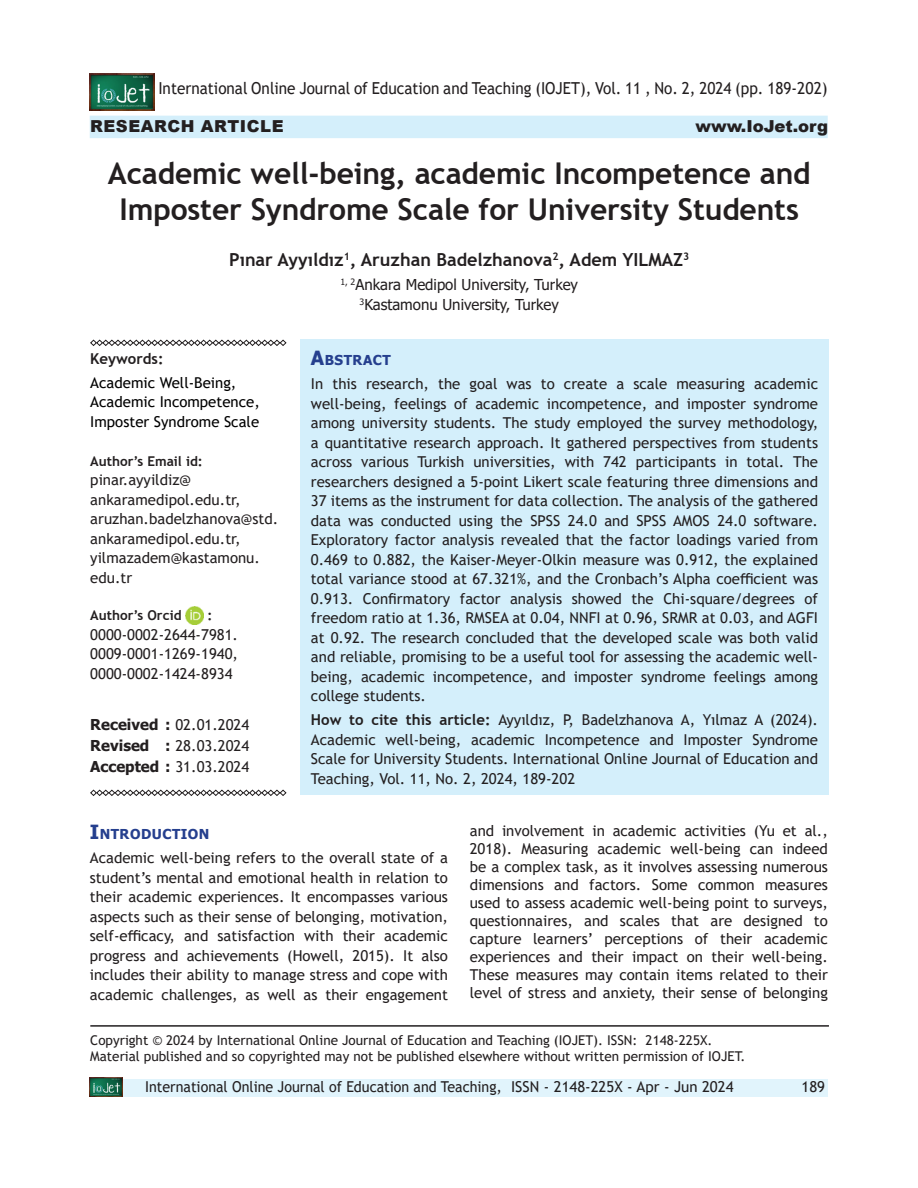
<style>
.page{position:relative;width:918px;height:1188px;background:#fff}
.page>*{position:absolute;margin:0;border:0;box-sizing:border-box;transform-origin:0 0}
.t1{font:700 30px/36px "Trebuchet MS";letter-spacing:-.005em;color:#231f20;text-align:center}
.t2{font:700 18px "Trebuchet MS";color:#231f20}
.t3{font:16.5px "Trebuchet MS";color:#231f20;scale:.93 1}
.t4{font:900 16.5px "Arial";letter-spacing:.035em;color:#231f20}
.t5{font:900 16.5px "Arial";color:#231f20}
.t6{font:15px/19.5px "Trebuchet MS";color:#231f20;text-align:justify}
.t7{font:15px "Trebuchet MS";color:#231f20;scale:.95 1}
.t8{font:15px/19.5px "Trebuchet MS";color:#000}
.t9{font:15px/19.5px "Tahoma";color:#231f20;text-align:center}
.t10{font:700 15px "Trebuchet MS";color:#231f20}
.t11{font:700 13.65px "Tahoma";letter-spacing:.035em;color:#253f8e}
.t12{font:13.5px/16.5px "Trebuchet MS";color:#231f20}
.t13{font:700 13.5px "Trebuchet MS";color:#231f20}
.s1{font-family:"Tahoma";font-weight:700}
.s2{font-size:19.5px}
.s3{font-weight:700}
</style>
<div class="page">
<div style="left:124px;top:1079px;width:704px;height:18px;background:#e1f4fc"></div>
<img style="left:90px;top:1078px;width:32px;height:19px">
<svg style="left:90px;top:339px;width:197px;height:7px"></svg>
<svg style="left:90px;top:789px;width:197px;height:7px"></svg>
<img style="left:186px;top:607px;width:18px;height:18px">
<div style="left:90px;top:116px;width:738px;height:22px;background:#d4effb"></div>
<div style="left:300px;top:340px;width:529px;height:455px;background:#d4effb"></div>
<img style="left:90px;top:73px;width:65px;height:38px">
<hr style="left:90px;top:1025px;width:739px;height:2px;background:#231f20">
<p class="t3" style="left:158px;top:78px;width:721px">International Online Journal of Education and Teaching (IOJET), Vol. 11 , No. 2, 2024 (pp. 189-202)</p>
<p class="t4" style="left:90px;top:114px;width:195px">RESEARCH ARTICLE</p>
<p class="t5" style="left:696px;top:114px;width:134px">www.IoJet.org</p>
<h1 class="t1" style="left:108px;top:156px;width:704px">Academic well-being, academic Incompetence and<br>Imposter Syndrome Scale for University Students</h1>
<p class="t2" style="left:229px;top:248px;width:462px">Pınar Ayyıldız<sup>1</sup>, Aruzhan Badelzhanova<sup>2</sup>, Adem YILMAZ<sup>3</sup></p>
<p class="t9" style="left:340px;top:276px;width:239px"><sup>1,</sup> <sup>2</sup>Ankara Medipol University, Turkey<br><sup>3</sup>Kastamonu University, Turkey</p>
<p class="t10" style="left:90px;top:349px;width:75px">Keywords:</p>
<p class="t8" style="left:90px;top:373px;width:171px">Academic Well-Being,<br>Academic Incompetence,<br>Imposter Syndrome Scale</p>
<p class="t13" style="left:90px;top:453px;width:114px">Author’s Email id:</p>
<p class="t6" style="left:90px;top:470px;width:190px;text-align:left">pinar.ayyildiz@ ankaramedipol.edu.tr, aruzhan.badelzhanova@std. ankaramedipol.edu.tr, yilmazadem@kastamonu. edu.tr</p>
<p class="t13" style="left:90px;top:607px;width:93px">Author’s Orcid</p>
<p class="t13" style="left:208px;top:607px;width:6px">:</p>
<p class="t6" style="left:90px;top:625px;width:149px">0000-0002-2644-7981.<br>0009-0001-1269-1940, 0000-0002-1424-8934</p>
<p class="t6" style="left:90px;top:714px;width:161px;line-height:21px"><span class="s1">Received :</span> 02.01.2024<br><span class="s1">Revised :</span> 28.03.2024<br><span class="s1">Accepted :</span> 31.03.2024</p>
<p class="t11" style="left:311px;top:351px;width:81px"><span class="s2">A</span>BSTRACT</p>
<p class="t6" style="left:311px;top:374px;width:509px">In this research, the goal was to create a scale measuring academic well-being, feelings of academic incompetence, and imposter syndrome among university students. The study employed the survey methodology, a quantitative research approach. It gathered perspectives from students across various Turkish universities, with 742 participants in total. The researchers designed a 5-point Likert scale featuring three dimensions and 37 items as the instrument for data collection. The analysis of the gathered data was conducted using the SPSS 24.0 and SPSS AMOS 24.0 software.<br>Exploratory factor analysis revealed that the factor loadings varied from 0.469 to 0.882, the Kaiser-Meyer-Olkin measure was 0.912, the explained total variance stood at 67.321%, and the Cronbach’s Alpha coefficient was 0.913. Confirmatory factor analysis showed the Chi-square/degrees of freedom ratio at 1.36, RMSEA at 0.04, NNFI at 0.96, SRMR at 0.03, and AGFI at 0.92. The research concluded that the developed scale was both valid and reliable, promising to be a useful tool for assessing the academic well&shy;being, academic incompetence, and imposter syndrome feelings among college students.</p>
<p class="t6" style="left:311px;top:710px;width:509px"><span class="s3">How to cite this article:</span> Ayyıldız, P, Badelzhanova A, Yılmaz A (2024).<br>Academic well-being, academic Incompetence and Imposter Syndrome Scale for University Students. International Online Journal of Education and Teaching, Vol. 11, No. 2, 2024, 189-202</p>
<p class="t11" style="left:90px;top:825px;width:121px"><span class="s2">I</span>NTRODUCTION</p>
<p class="t6" style="left:90px;top:848px;width:360px">Academic well-being refers to the overall state of a student’s mental and emotional health in relation to their academic experiences. It encompasses various aspects such as their sense of belonging, motivation, self-efficacy, and satisfaction with their academic progress and achievements (Howell, 2015). It also includes their ability to manage stress and cope with academic challenges, as well as their engagement</p>
<p class="t6" style="left:470px;top:821px;width:360px;line-height:18px">and involvement in academic activities (Yu et al., 2018). Measuring academic well-being can indeed be a complex task, as it involves assessing numerous dimensions and factors. Some common measures used to assess academic well-being point to surveys, questionnaires, and scales that are designed to capture learners’ perceptions of their academic experiences and their impact on their well-being.<br>These measures may contain items related to their level of stress and anxiety, their sense of belonging</p>
<p class="t12" style="left:90px;top:1032px;width:657px">Copyright © 2024 by International Online Journal of Education and Teaching (IOJET). ISSN: 2148-225X.<br>Material published and so copyrighted may not be published elsewhere without written permission of IOJET.</p>
<p class="t7" style="left:145px;top:1077px;width:621px">International Online Journal of Education and Teaching, ISSN - 2148-225X - Apr - Jun 2024</p>
<p class="t6" style="left:802px;top:1077px;width:25px">189</p>
</div>
